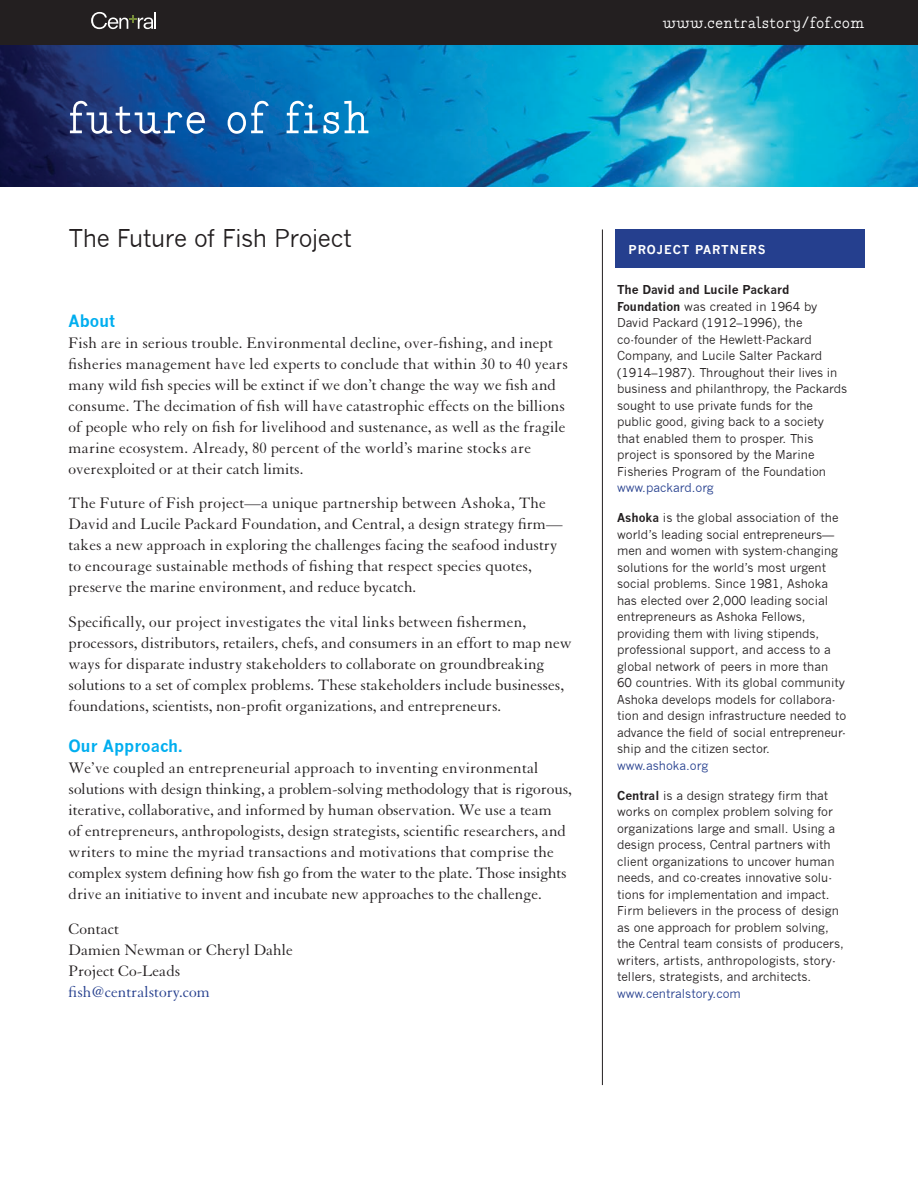
<style>
.page{position:relative;width:918px;height:1188px;background:#fff}
.page>*{position:absolute;margin:0;border:0;box-sizing:border-box;transform-origin:0 0}
.t1{font:51px "Generell TW";color:#fff}
.t2{font:24px "News Gothic";letter-spacing:-.02em;color:#231f20}
.t3{font:18px "Generell TW";color:#fff}
.t4{font:16.5px/21px "Granjon";color:#231f20}
.t5{font:16.5px "Granjon";color:#253f8e}
.t6{font:700 16.5px "News Gothic";color:#00aeef}
.t7{font:12px/16.5px "News Gothic";color:#231f20}
.t8{font:12px "News Gothic";color:#253f8e}
.t9{font:700 12px "News Gothic";letter-spacing:.075em;color:#fff}
.s1{font-weight:700}
</style>
<div class="page">
<img style="left:0;top:45px;width:918px;height:141px">
<div style="left:0;top:0;width:918px;height:45px;background:#231f20"></div>
<hr style="left:602px;top:229px;width:1px;height:856px;background:#231f20">
<div style="left:615px;top:230px;width:249px;height:38px;background:#253f8e"></div>
<svg style="left:91px;top:12px;width:65px;height:17px"></svg>
<h1 class="t1" style="left:67px;top:90px;width:305px">future of fish</h1>
<h2 class="t2" style="left:69px;top:225px;width:285px">The Future of Fish Project</h2>
<p class="t6" style="left:69px;top:311px;width:48px">About</p>
<p class="t4" style="left:69px;top:333px;width:501px">Fish are in serious trouble. Environmental decline, over-fishing, and inept fisheries management have led experts to conclude that within 30 to 40 years many wild fish species will be extinct if we don’t change the way we fish and consume. The decimation of fish will have catastrophic effects on the billions of people who rely on fish for livelihood and sustenance, as well as the fragile marine ecosystem. Already, 80 percent of the world’s marine stocks are overexploited or at their catch limits.</p>
<p class="t4" style="left:69px;top:493px;width:496px">The Future of Fish project—a unique partnership between Ashoka, The David and Lucile Packard Foundation, and Central, a design strategy firm— takes a new approach in exploring the challenges facing the seafood industry to encourage sustainable methods of fishing that respect species quotes, preserve the marine environment, and reduce bycatch.</p>
<p class="t4" style="left:69px;top:612px;width:505px">Specifically, our project investigates the vital links between fishermen, processors, distributors, retailers, chefs, and consumers in an effort to map new ways for disparate industry stakeholders to collaborate on groundbreaking solutions to a set of complex problems. These stakeholders include businesses, foundations, scientists, non-profit organizations, and entrepreneurs.</p>
<p class="t6" style="left:69px;top:736px;width:116px">Our Approach.</p>
<p class="t4" style="left:69px;top:758px;width:505px">We’ve coupled an entrepreneurial approach to inventing environmental solutions with design thinking, a problem-solving methodology that is rigorous, iterative, collaborative, and informed by human observation. We use a team<br>of entrepreneurs, anthropologists, design strategists, scientific researchers, and writers to mine the myriad transactions and motivations that comprise the complex system defining how fish go from the water to the plate. Those insights drive an initiative to invent and incubate new approaches to the challenge.</p>
<p class="t4" style="left:69px;top:919px;width:226px">Contact<br>Damien Newman or Cheryl Dahle<br>Project Co-Leads</p>
<p class="t5" style="left:69px;top:983px;width:143px">fish@centralstory.com</p>
<p class="t3" style="left:663px;top:12px;width:204px">www.centralstory/fof.com</p>
<p class="t9" style="left:628px;top:242px;width:139px">Project Partners</p>
<p class="t7" style="left:617px;top:282px;width:232px"><span class="s1">The David and Lucile Packard Foundation</span> was created in 1964 by David Packard (1912–1996), the co-founder of the Hewlett-Packard Company, and Lucile Salter Packard (1914–1987). Throughout their lives in business and philanthropy, the Packards sought to use private funds for the public good, giving back to a society that enabled them to prosper. This project is sponsored by the Marine Fisheries Program of the Foundation</p>
<p class="t8" style="left:617px;top:481px;width:98px">www.packard.org</p>
<p class="t7" style="left:617px;top:510px;width:231px"><span class="s1">Ashoka</span> is the global association of the world’s leading social entrepreneurs— men and women with system-changing solutions for the world’s most urgent social problems. Since 1981, Ashoka has elected over 2,000 leading social entrepreneurs as Ashoka Fellows, providing them with living stipends, professional support, and access to a global network of peers in more than<br>60 countries. With its global community Ashoka develops models for collabora&shy;tion and design infrastructure needed to advance the field of social entrepreneur&shy;ship and the citizen sector.</p>
<p class="t8" style="left:617px;top:758px;width:93px">www.ashoka.org</p>
<p class="t7" style="left:617px;top:787px;width:228px"><span class="s1">Central</span> is a design strategy firm that works on complex problem solving for organizations large and small. Using a design process, Central partners with client organizations to uncover human needs, and co-creates innovative solu&shy;tions for implementation and impact.<br>Firm believers in the process of design as one approach for problem solving, the Central team consists of producers, writers, artists, anthropologists, story&shy;tellers, strategists, and architects.</p>
<p class="t8" style="left:617px;top:986px;width:125px">www.centralstory.com</p>
</div>
